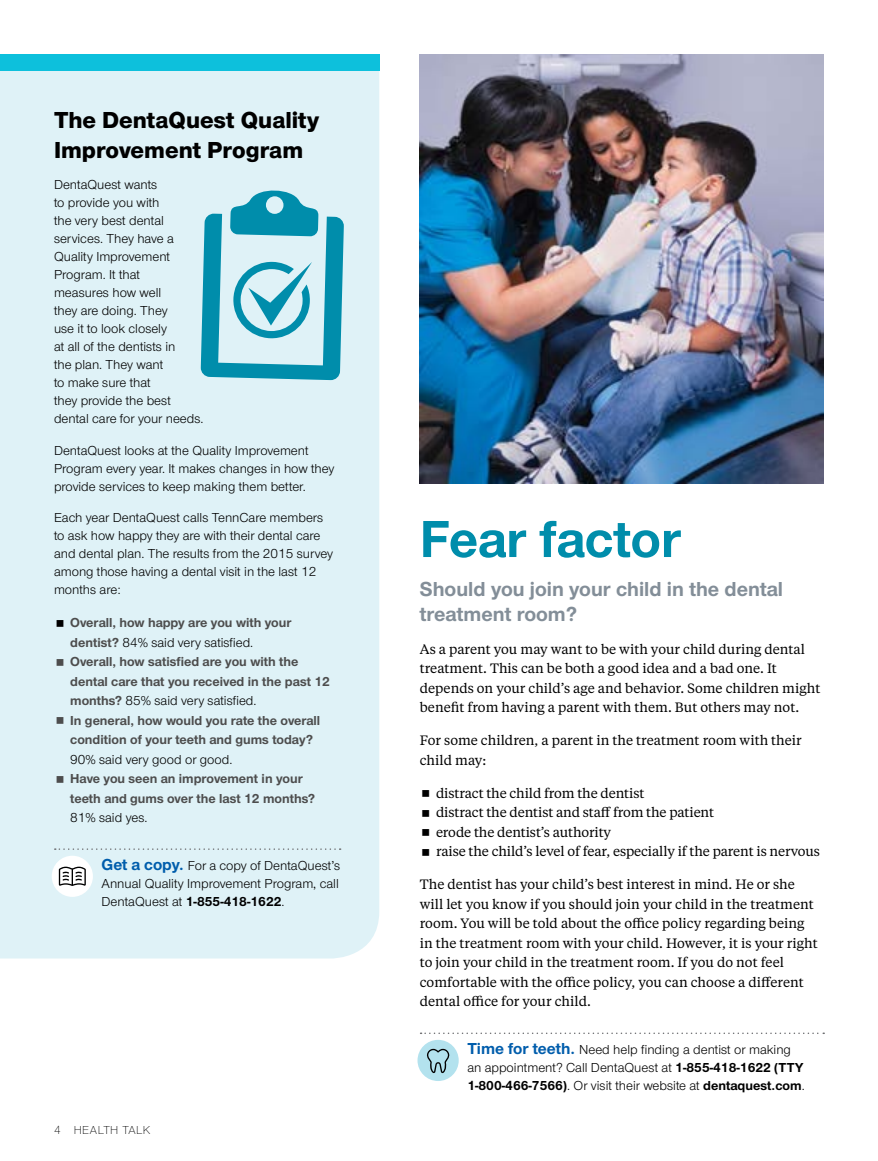
<style>
.page{position:relative;width:878px;height:1161px;background:#fff}
.page>*{position:absolute;margin:0;border:0;box-sizing:border-box;transform-origin:0 0}
.t1{font:700 54px "UHC Sans";color:#008dab}
.t2{font:800 24px/30px "UHC Sans";color:#000}
.t3{font:700 21px/25.2px "UHC Sans";color:#838e98}
.t4{font:13.5px/18px "UHC Sans";color:#000}
.t5{font:13.5px/19.5px "UHC Serif Text";color:#000}
.t6{font:700 13.5px/19.5px "UHC Sans";color:#4d4d4d}
.t7{font:300 12px "UHC Sans";letter-spacing:.04em;color:#000}
.s1{font-weight:400;color:#000}
.s2{font-weight:700;font-size:16.5px;color:#005dac}
.s3{font-weight:700}
</style>
<div class="page">
<svg style="left:420px;top:1033px;width:404px;height:1px"></svg>
<div style="left:417px;top:1040px;width:41px;height:41px;background:#b3e2ee;border-radius:50%"></div>
<svg style="left:427px;top:1049px;width:22px;height:24px"></svg>
<img style="left:420px;top:54px;width:404px;height:429px">
<div style="left:0;top:70px;width:379px;height:889px;background:#dff2f7"></div>
<div style="left:0;top:54px;width:379px;height:16px;background:#0dc0dc"></div>
<svg style="left:55px;top:848px;width:285px;height:2px"></svg>
<div style="left:52px;top:856px;width:41px;height:41px;background:#fff;border-radius:50%"></div>
<svg style="left:59px;top:867px;width:27px;height:19px"></svg>
<svg style="left:201px;top:187px;width:143px;height:193px;background:#7cc5d5"></svg>
<svg style="left:57px;top:619px;width:6px;height:7px"></svg>
<svg style="left:57px;top:658px;width:6px;height:7px"></svg>
<svg style="left:57px;top:717px;width:6px;height:7px"></svg>
<svg style="left:57px;top:775px;width:6px;height:7px"></svg>
<h2 class="t2" style="left:54px;top:104px;width:267px">The DentaQuest Quality<br>Improvement Program</h2>
<p class="t4" style="left:54px;top:175px;width:151px">DentaQuest wants<br>to provide you with<br>the very best dental services. They have a<br>Quality Improvement<br>Program. It that<br>measures how well<br>they are doing. They<br>use it to look closely<br>at all of the dentists in<br>the plan. They want<br>to make sure that<br>they provide the best dental care for your needs.</p>
<p class="t4" style="left:54px;top:441px;width:282px">DentaQuest looks at the Quality Improvement<br>Program every year. It makes changes in how they provide services to keep making them better.</p>
<p class="t4" style="left:54px;top:508px;width:280px">Each year DentaQuest calls TennCare members to ask how happy they are with their dental care and dental plan. The results from the 2015 survey among those having a dental visit in the last 12 months are:</p>
<p class="t6" style="left:70px;top:613px;width:261px">Overall, how happy are you with your dentist? <span class="s1">84% said very satisfied.<br></span>Overall, how satisfied are you with the dental care that you received in the past 12 months? <span class="s1">85% said very satisfied.<br></span>In general, how would you rate the overall condition of your teeth and gums today?</p>
<p class="t4" style="left:70px;top:750px;width:164px">90% said very good or good.</p>
<p class="t6" style="left:70px;top:769px;width:246px">Have you seen an improvement in your teeth and gums over the last 12 months?</p>
<p class="t4" style="left:70px;top:808px;width:79px">81% said yes.</p>
<p class="t4" style="left:102px;top:856px;width:240px;text-align:justify"><span class="s2">Get a copy.</span> For a copy of DentaQuest’s Annual Quality Improvement Program, call DentaQuest at <span class="s3">1-855-418-1622</span>.</p>
<p class="t7" style="left:54px;top:1122px;width:98px">4 HEALTH TALK</p>
<h1 class="t1" style="left:420px;top:503px;width:262px">Fear factor</h1>
<h3 class="t3" style="left:420px;top:575px;width:365px">Should you join your child in the dental treatment room?</h3>
<p class="t5" style="left:420px;top:639px;width:402px">As a parent you may want to be with your child during dental treatment. This can be both a good idea and a bad one. It depends on your child’s age and behavior. Some children might benefit from having a parent with them. But others may not.</p>
<p class="t5" style="left:420px;top:730px;width:383px">For some children, a parent in the treatment room with their child may:</p>
<p class="t5" style="left:436px;top:783px;width:385px">distract the child from the dentist<br>distract the dentist and staff from the patient<br>erode the dentist’s authority<br>raise the child’s level of fear, especially if the parent is nervous</p>
<p class="t5" style="left:420px;top:874px;width:399px">The dentist has your child’s best interest in mind. He or she will let you know if you should join your child in the treatment room. You will be told about the office policy regarding being in the treatment room with your child. However, it is your right to join your child in the treatment room. If you do not feel comfortable with the office policy, you can choose a different dental office for your child.</p>
<p class="t4" style="left:467px;top:1040px;width:339px"><span class="s2">Time for teeth.</span> Need help finding a dentist or making an appointment? Call DentaQuest at <span class="s3">1-855-418-1622 (TTY<br>1-800-466-7566)</span>. Or visit their website at <span class="s3">dentaquest.com</span>.</p>
</div>
